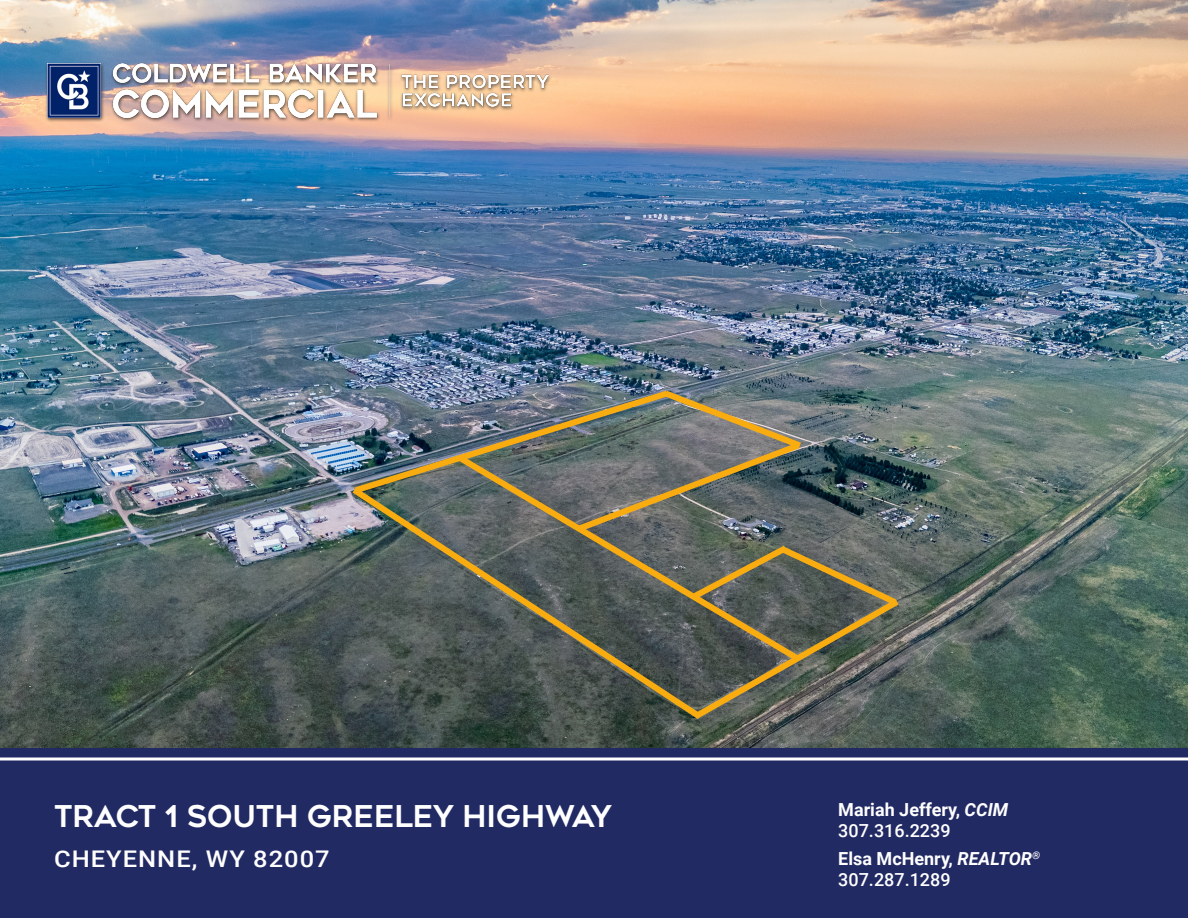
<style>
.page{position:relative;width:1188px;height:918px;background:#fff}
.page>*{position:absolute;margin:0;border:0;box-sizing:border-box;transform-origin:0 0}
.t1{font:700 30px "Geometos Neue";color:#fff}
.t2{font:500 22.95px "Roboto";letter-spacing:.04em;color:#fff;scale:1.11 1}
.t3{font:700 18px "Roboto";color:#fff}
.t4{font:500 18px "Roboto";color:#fff}
.s1{font-style:italic}
</style>
<div class="page">
<img style="left:0;top:0;width:1188px;height:748px">
<div style="left:0;top:748px;width:1188px;height:170px;background:#222a64"></div>
<hr style="left:0;top:758px;width:1188px;height:2px;background:#fff">
<div style="left:46px;top:62px;width:506px;height:60px;background:#231f20;opacity:.75"></div>
<img style="left:48px;top:64px;width:500px;height:54px">
<img style="left:349px;top:386px;width:556px;height:338px">
<p class="t1" style="left:54px;top:799px;width:560px">TRACT 1 SOUTH GREELEY HIGHWAY</p>
<p class="t2" style="left:54px;top:842px;width:250px">CHEYENNE, WY 82007</p>
<p class="t3" style="left:838px;top:797px;width:171px">Mariah Jeffery, <span class="s1">CCIM</span></p>
<p class="t4" style="left:838px;top:818px;width:114px">307.316.2239</p>
<p class="t3" style="left:838px;top:846px;width:203px">Elsa McHenry, <span class="s1">REALTOR</span><sup>®</sup></p>
<p class="t4" style="left:838px;top:867px;width:114px">307.287.1289</p>
</div>
